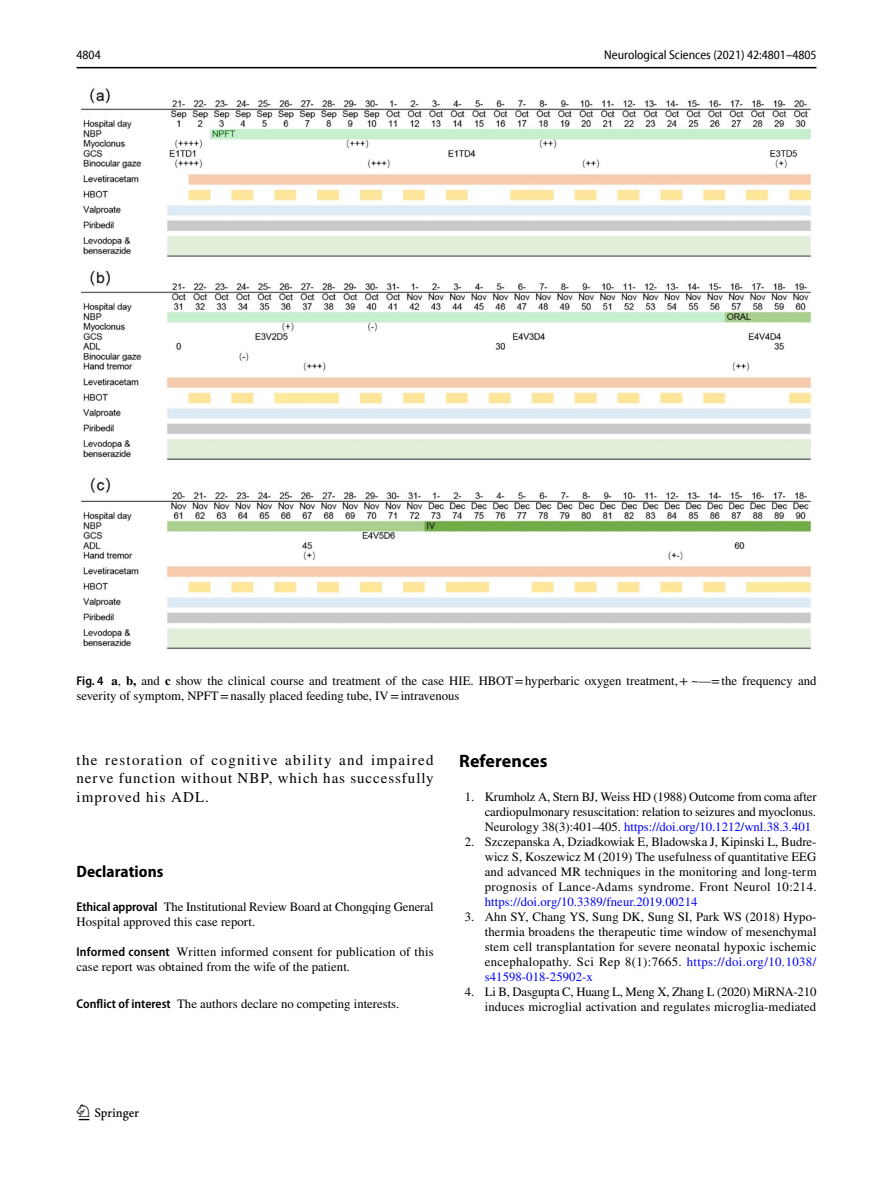
<style>
.page{position:relative;width:893px;height:1187px;background:#fff}
.page>*{position:absolute;margin:0;border:0;box-sizing:border-box;transform-origin:0 0}
.t1{font:22.5px "Springnew Regular 2";color:#000}
.t2{font:700 18px "Myriad Pro";letter-spacing:.005em;color:#000}
.t3{font:700 semi-condensed 16.5px "Myriad Pro";letter-spacing:.005em;color:#000}
.t4{font:15px/18.8px "STIX";letter-spacing:.065em;color:#000;text-align:justify}
.t5{font:12.75px/15px "STIX";color:#000}
.t6{font:semi-condensed 12.75px "Myriad Pro Unic";color:#000}
.t7{font:12.75px "STIX";letter-spacing:.005em;color:#00f}
.s1{font-family:"Myriad Pro";font-weight:600;font-stretch:semi-condensed}
.s2{font-weight:700}
.s3{color:#00f}
</style>
<div class="page">
<hr style="left:77px;top:67px;width:739px;height:1px;background:#000">
<img style="left:80px;top:88px;width:732px;height:561px">
<p class="t6" style="left:77px;top:50px;width:26px">4804</p>
<p class="t6" style="left:604px;top:50px;width:214px">Neurological Sciences (2021) 42:4801–4805</p>
<p class="t5" style="left:77px;top:673px;width:741px"><span class="s1">Fig. 4</span> <span class="s2">a</span>, <span class="s2">b,</span> and <span class="s2">c</span> show the clinical course and treatment of the case HIE. HBOT=hyperbaric oxygen treatment,+ ~—=the frequency and severity of symptom, NPFT=nasally placed feeding tube, IV=intravenous</p>
<p class="t4" style="left:77px;top:751px;width:359px">the restoration of cognitive ability and impaired nerve function without NBP, which has successfully improved his ADL.</p>
<p class="t3" style="left:77px;top:862px;width:88px">Declarations</p>
<p class="t5" style="left:77px;top:899px;width:359px"><span class="s1">Ethical approval</span> The Institutional Review Board at Chongqing General<br>Hospital approved this case report.</p>
<p class="t5" style="left:77px;top:944px;width:359px"><span class="s1">Informed consent</span> Written informed consent for publication of this case report was obtained from the wife of the patient.</p>
<p class="t5" style="left:77px;top:997px;width:324px"><span class="s1">Conflict of interest</span> The authors declare no competing interests.</p>
<h2 class="t2" style="left:459px;top:748px;width:90px">References</h2>
<p class="t5" style="left:485px;top:789px;width:333px;text-align:justify;text-indent:-20px">1. Krumholz A, Stern BJ, Weiss HD (1988) Outcome from coma after cardiopulmonary resuscitation: relation to seizures and myoclonus.<br>Neurology 38(3):401–405. <span class="s3">https://doi.org/10.1212/wnl.38.3.401</span></p>
<p class="t5" style="left:485px;top:834px;width:333px;text-align:justify;text-indent:-20px">2. Szczepanska A, Dziadkowiak E, Bladowska J, Kipinski L, Budre&shy;wicz S, Koszewicz M (2019) The usefulness of quantitative EEG and advanced MR techniques in the monitoring and long-term prognosis of Lance-Adams syndrome. Front Neurol 10:214.</p>
<p class="t7" style="left:485px;top:892px;width:214px">https://doi.org/10.3389/fneur.2019.00214</p>
<p class="t5" style="left:485px;top:909px;width:333px;text-align:justify;text-indent:-20px">3. Ahn SY, Chang YS, Sung DK, Sung SI, Park WS (2018) Hypo&shy;thermia broadens the therapeutic time window of mesenchymal stem cell transplantation for severe neonatal hypoxic ischemic encephalopathy. Sci Rep 8(1):7665. <span class="s3">https://doi.org/10.1038/ s41598-018-25902-x</span></p>
<p class="t5" style="left:465px;top:984px;width:353px;text-align:right">4. Li B, Dasgupta C, Huang L, Meng X, Zhang L (2020) MiRNA-210 induces microglial activation and regulates microglia-mediated</p>
<h1 class="t1" style="left:79px;top:1104px;width:62px">1 3</h1>
</div>
